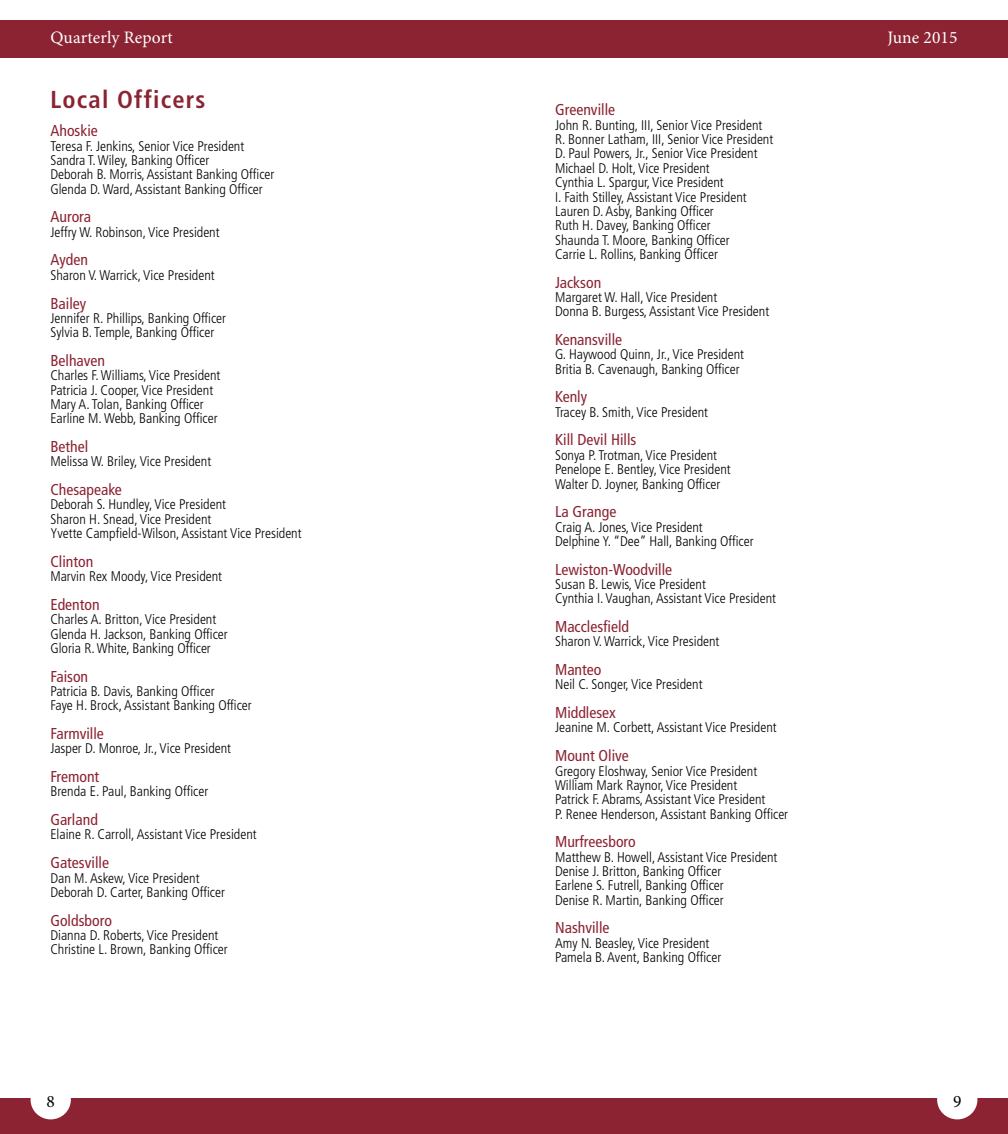
<style>
.page{position:relative;width:1008px;height:1134px;background:#fff}
.page>*{position:absolute;margin:0;border:0;box-sizing:border-box;transform-origin:0 0}
.t1{font:700 condensed 24.5px "Frutiger LT Std";letter-spacing:.05em;color:#8b2332}
.t2{font:17.5px "Minion Pro";letter-spacing:.01em;color:#fff}
.t3{font:17.5px "Minion Pro";color:#000}
.t4{font:condensed 15.75px "Frutiger LT Std";color:#8b2332}
.t5{font:300 condensed 14px/14.3px "Frutiger LT Std";color:#000}
</style>
<div class="page">
<div style="left:0;top:20px;width:1008px;height:37px;background:#8b2332"></div>
<div style="left:0;top:1099px;width:1008px;height:35px;background:#8b2332"></div>
<div style="left:31px;top:1080px;width:40px;height:39px;background:#fff;border-radius:50%"></div>
<div style="left:937px;top:1080px;width:40px;height:39px;background:#fff;border-radius:50%"></div>
<p class="t2" style="left:50px;top:26px;width:124px">Quarterly Report</p>
<p class="t2" style="left:887px;top:26px;width:72px">June 2015</p>
<h1 class="t1" style="left:50px;top:85px;width:156px">Local Officers</h1>
<p class="t4" style="left:50px;top:122px;width:49px">Ahoskie</p>
<p class="t5" style="left:50px;top:139px;width:226px">Teresa F. Jenkins, Senior Vice President Sandra T. Wiley, Banking Officer<br>Deborah B. Morris, Assistant Banking Officer Glenda D. Ward, Assistant Banking Officer</p>
<p class="t4" style="left:50px;top:208px;width:42px">Aurora</p>
<p class="t5" style="left:50px;top:225px;width:171px">Jeffry W. Robinson, Vice President</p>
<p class="t4" style="left:50px;top:251px;width:39px">Ayden</p>
<p class="t5" style="left:50px;top:268px;width:166px">Sharon V. Warrick, Vice President</p>
<p class="t4" style="left:50px;top:294px;width:37px">Bailey</p>
<p class="t5" style="left:50px;top:311px;width:177px">Jennifer R. Phillips, Banking Officer<br>Sylvia B. Temple, Banking Officer</p>
<p class="t4" style="left:50px;top:351px;width:56px">Belhaven</p>
<p class="t5" style="left:50px;top:368px;width:172px">Charles F. Williams, Vice President Patricia J. Cooper, Vice President Mary A. Tolan, Banking Officer Earline M. Webb, Banking Officer</p>
<p class="t4" style="left:50px;top:437px;width:39px">Bethel</p>
<p class="t5" style="left:50px;top:455px;width:162px">Melissa W. Briley, Vice President</p>
<p class="t4" style="left:50px;top:480px;width:73px">Chesapeake</p>
<p class="t5" style="left:50px;top:498px;width:253px">Deborah S. Hundley, Vice President<br>Sharon H. Snead, Vice President<br>Yvette Campfield-Wilson, Assistant Vice President</p>
<p class="t4" style="left:50px;top:552px;width:44px">Clinton</p>
<p class="t5" style="left:50px;top:569px;width:173px">Marvin Rex Moody, Vice President</p>
<p class="t4" style="left:50px;top:595px;width:51px">Edenton</p>
<p class="t5" style="left:50px;top:612px;width:179px">Charles A. Britton, Vice President<br>Glenda H. Jackson, Banking Officer<br>Gloria R. White, Banking Officer</p>
<p class="t4" style="left:50px;top:667px;width:39px">Faison</p>
<p class="t5" style="left:50px;top:684px;width:203px">Patricia B. Davis, Banking Officer<br>Faye H. Brock, Assistant Banking Officer</p>
<p class="t4" style="left:50px;top:724px;width:55px">Farmville</p>
<p class="t5" style="left:50px;top:742px;width:182px">Jasper D. Monroe, Jr., Vice President</p>
<p class="t4" style="left:50px;top:767px;width:50px">Fremont</p>
<p class="t5" style="left:50px;top:785px;width:159px">Brenda E. Paul, Banking Officer</p>
<p class="t4" style="left:50px;top:810px;width:49px">Garland</p>
<p class="t5" style="left:50px;top:828px;width:208px">Elaine R. Carroll, Assistant Vice President</p>
<p class="t4" style="left:50px;top:854px;width:60px">Gatesville</p>
<p class="t5" style="left:50px;top:871px;width:176px">Dan M. Askew, Vice President<br>Deborah D. Carter, Banking Officer</p>
<p class="t4" style="left:50px;top:911px;width:63px">Goldsboro</p>
<p class="t5" style="left:50px;top:928px;width:179px">Dianna D. Roberts, Vice President<br>Christine L. Brown, Banking Officer</p>
<p class="t4" style="left:555px;top:101px;width:62px">Greenville</p>
<p class="t5" style="left:555px;top:118px;width:220px">John R. Bunting, III, Senior Vice President R. Bonner Latham, III, Senior Vice President D. Paul Powers, Jr., Senior Vice President Michael D. Holt, Vice President<br>Cynthia L. Spargur, Vice President<br>I. Faith Stilley, Assistant Vice President Lauren D. Asby, Banking Officer<br>Ruth H. Davey, Banking Officer<br>Shaunda T. Moore, Banking Officer<br>Carrie L. Rollins, Banking Officer</p>
<p class="t4" style="left:555px;top:273px;width:48px">Jackson</p>
<p class="t5" style="left:555px;top:290px;width:216px">Margaret W. Hall, Vice President<br>Donna B. Burgess, Assistant Vice President</p>
<p class="t4" style="left:555px;top:330px;width:69px">Kenansville</p>
<p class="t5" style="left:555px;top:348px;width:191px">G. Haywood Quinn, Jr., Vice President<br>Britia B. Cavenaugh, Banking Officer</p>
<p class="t4" style="left:555px;top:388px;width:34px">Kenly</p>
<p class="t5" style="left:555px;top:405px;width:154px">Tracey B. Smith, Vice President</p>
<p class="t4" style="left:555px;top:431px;width:83px">Kill Devil Hills</p>
<p class="t5" style="left:555px;top:448px;width:177px">Sonya P. Trotman, Vice President<br>Penelope E. Bentley, Vice President<br>Walter D. Joyner, Banking Officer</p>
<p class="t4" style="left:555px;top:503px;width:63px">La Grange</p>
<p class="t5" style="left:555px;top:520px;width:200px">Craig A. Jones, Vice President<br>Delphine Y. “Dee” Hall, Banking Officer</p>
<p class="t4" style="left:555px;top:560px;width:119px">Lewiston-Woodville</p>
<p class="t5" style="left:555px;top:577px;width:222px">Susan B. Lewis, Vice President<br>Cynthia I. Vaughan, Assistant Vice President</p>
<p class="t4" style="left:555px;top:617px;width:76px">Macclesfield</p>
<p class="t5" style="left:555px;top:635px;width:166px">Sharon V. Warrick, Vice President</p>
<p class="t4" style="left:555px;top:660px;width:48px">Manteo</p>
<p class="t5" style="left:555px;top:678px;width:149px">Neil C. Songer, Vice President</p>
<p class="t4" style="left:555px;top:703px;width:62px">Middlesex</p>
<p class="t5" style="left:555px;top:721px;width:223px">Jeanine M. Corbett, Assistant Vice President</p>
<p class="t4" style="left:555px;top:747px;width:75px">Mount Olive</p>
<p class="t5" style="left:555px;top:764px;width:235px">Gregory Eloshway, Senior Vice President William Mark Raynor, Vice President<br>Patrick F. Abrams, Assistant Vice President<br>P. Renee Henderson, Assistant Banking Officer</p>
<p class="t4" style="left:555px;top:833px;width:82px">Murfreesboro</p>
<p class="t5" style="left:555px;top:850px;width:224px">Matthew B. Howell, Assistant Vice President Denise J. Britton, Banking Officer<br>Earlene S. Futrell, Banking Officer<br>Denise R. Martin, Banking Officer</p>
<p class="t4" style="left:555px;top:919px;width:56px">Nashville</p>
<p class="t5" style="left:555px;top:936px;width:168px">Amy N. Beasley, Vice President<br>Pamela B. Avent, Banking Officer</p>
<p class="t3" style="left:47px;top:1090px;width:10px">8</p>
<p class="t3" style="left:953px;top:1090px;width:10px">9</p>
</div>
